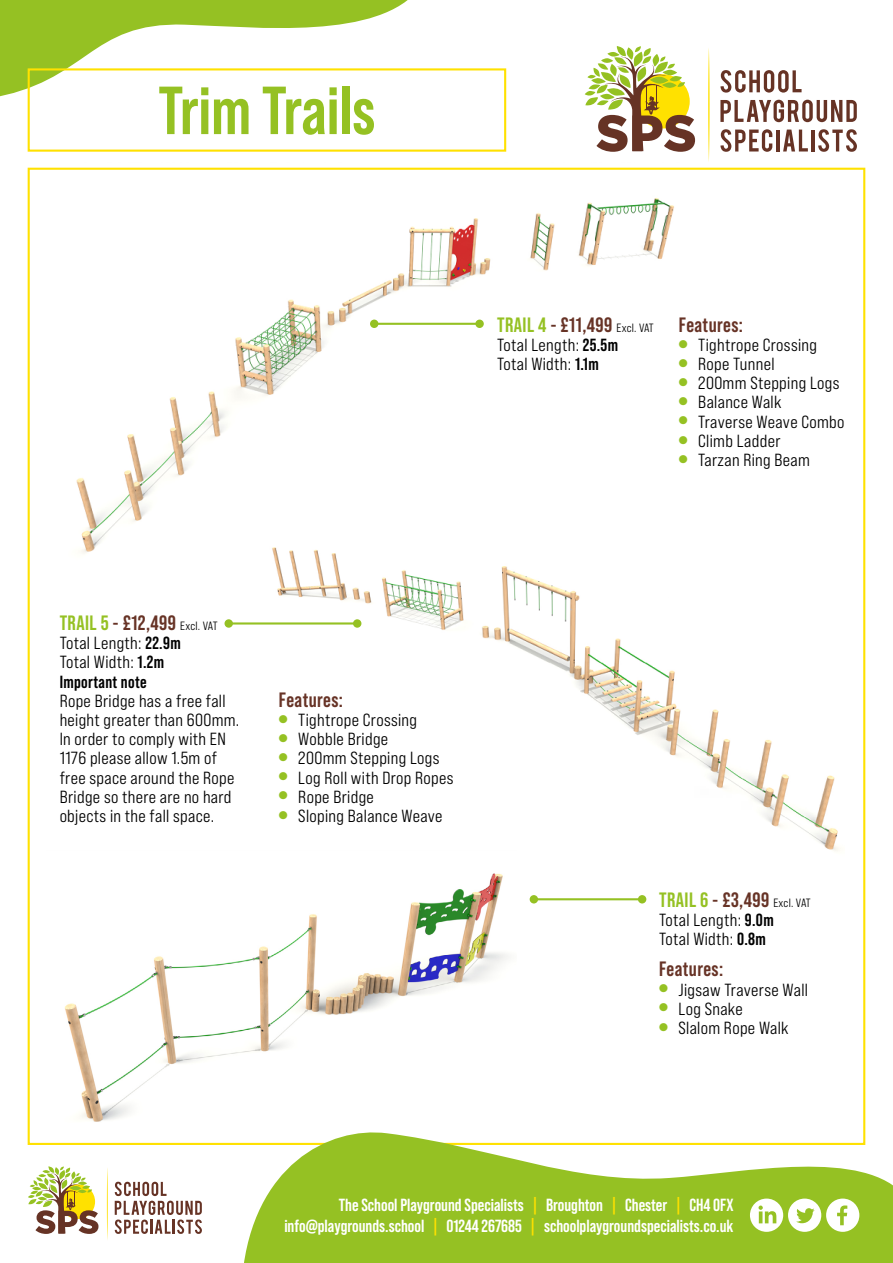
<style>
.page{position:relative;width:893px;height:1263px;background:#fff}
.page>*{position:absolute;margin:0;border:0;box-sizing:border-box;transform-origin:0 0}
.t1{font:700 67.8px "Bebas Neue Pro";color:#95c123}
.t2{font:700 20.7px "Bebas Neue Pro";letter-spacing:.02em;color:#673326}
.t3{font:17.55px/19.2px "Bebas Neue Pro Sm E Md";letter-spacing:.02em;color:#000}
.t4{font:700 17.55px/21px "Bebas Neue Pro";color:#fff;text-align:right}
.t5{font:700 17.55px "Bebas Neue Pro";letter-spacing:.02em;color:#000}
.t6{font:12px "Bebas Neue Pro Sm E Md";letter-spacing:.01em;color:#000}
.s1{color:#95c123}
.s2{font-family:"Bebas Neue Pro Sm E Md";font-weight:400;font-size:12px;color:#000}
.s3{font-family:"Bebas Neue Pro";font-weight:700}
.s4{font-family:"Bebas Neue Pro";font-weight:700;font-size:20.7px;color:#95c123}
.s5{font-family:"Bebas Neue Pro";font-weight:700;font-size:20.7px;color:#673326}
.s6{color:#ffe100}
</style>
<div class="page">
<img style="left:65px;top:895px;width:444px;height:227px">
<img style="left:267px;top:576px;width:574px;height:319px">
<img style="left:60px;top:167px;width:620px;height:409px">
<svg style="left:0;top:0;width:408px;height:99px"></svg>
<div style="left:28px;top:68px;width:478px;height:84px;border:2px solid #ffe100"></div>
<svg style="left:720px;top:70px;width:81px;height:23px"></svg>
<svg style="left:720px;top:100px;width:137px;height:22px"></svg>
<svg style="left:720px;top:129px;width:52px;height:23px"></svg>
<hr style="left:776px;top:130px;width:3px;height:21px;background:#663325">
<svg style="left:783px;top:130px;width:25px;height:21px"></svg>
<hr style="left:811px;top:130px;width:3px;height:21px;background:#663325">
<svg style="left:818px;top:129px;width:39px;height:23px"></svg>
<svg style="left:708px;top:48px;width:2px;height:114px"></svg>
<svg style="left:585px;top:46px;width:110px;height:106px"></svg>
<svg style="left:115px;top:1182px;width:87px;height:52px"></svg>
<svg style="left:107px;top:1168px;width:1px;height:72px"></svg>
<svg style="left:28px;top:1166px;width:70px;height:68px"></svg>
<hr style="left:374px;top:323px;width:106px;height:2px;background:#95c123">
<div style="left:370px;top:320px;width:8px;height:8px;background:#95c123;border-radius:50%"></div>
<div style="left:475px;top:320px;width:9px;height:8px;background:#95c123;border-radius:50%"></div>
<hr style="left:229px;top:622px;width:128px;height:2px;background:#95c123">
<div style="left:225px;top:619px;width:8px;height:9px;background:#95c123;border-radius:50%"></div>
<div style="left:353px;top:619px;width:8px;height:9px;background:#95c123;border-radius:50%"></div>
<hr style="left:534px;top:898px;width:108px;height:2px;background:#95c123">
<div style="left:530px;top:895px;width:8px;height:8px;background:#95c123;border-radius:50%"></div>
<div style="left:638px;top:895px;width:8px;height:8px;background:#95c123;border-radius:50%"></div>
<svg style="left:242px;top:1126px;width:651px;height:137px;fill:#95c123"></svg>
<svg style="left:750px;top:1198px;width:109px;height:34px"></svg>
<h1 class="t1" style="left:158px;top:72px;width:218px">Trim Trails</h1>
<p class="t2" style="left:497px;top:313px;width:158px"><span class="s1">TRAIL 4</span> - £11,499 <span class="s2">Excl. VAT</span></p>
<p class="t3" style="left:497px;top:335px;width:122px">Total Length: <span class="s3">25.5m<br></span>Total Width: <span class="s3">1.1m</span></p>
<p class="t2" style="left:679px;top:313px;width:66px">Features:</p>
<p class="t3" style="left:679px;top:335px;width:140px"><sup>●</sup> Tightrope Crossing</p>
<p class="t3" style="left:679px;top:354px;width:97px"><sup>●</sup> Rope Tunnel</p>
<p class="t3" style="left:679px;top:373px;width:162px"><sup>●</sup> 200mm Stepping Logs</p>
<p class="t3" style="left:679px;top:393px;width:104px"><sup>●</sup> Balance Walk</p>
<p class="t3" style="left:679px;top:412px;width:167px"><sup>●</sup> Traverse Weave Combo</p>
<p class="t3" style="left:679px;top:431px;width:103px"><sup>●</sup> Climb Ladder</p>
<p class="t3" style="left:679px;top:450px;width:132px"><sup>●</sup> Tarzan Ring Beam</p>
<p class="t2" style="left:60px;top:611px;width:159px"><span class="s1">TRAIL 5</span> - £12,499 <span class="s2">Excl. VAT</span></p>
<p class="t3" style="left:60px;top:633px;width:123px">Total Length: <span class="s3">22.9m<br></span>Total Width: <span class="s3">1.2m</span></p>
<p class="t5" style="left:60px;top:671px;width:89px">Important note</p>
<p class="t3" style="left:60px;top:691px;width:181px">Rope Bridge has a free fall height greater than 600mm.<br>In order to comply with EN<br>1176 please allow 1.5m of free space around the Rope<br>Bridge so there are no hard objects in the fall space.</p>
<p class="t2" style="left:279px;top:688px;width:66px">Features:</p>
<p class="t3" style="left:279px;top:710px;width:140px"><sup>●</sup> Tightrope Crossing</p>
<p class="t3" style="left:279px;top:729px;width:111px"><sup>●</sup> Wobble Bridge</p>
<p class="t3" style="left:279px;top:748px;width:162px"><sup>●</sup> 200mm Stepping Logs</p>
<p class="t3" style="left:279px;top:767px;width:176px"><sup>●</sup> Log Roll with Drop Ropes</p>
<p class="t3" style="left:279px;top:787px;width:96px"><sup>●</sup> Rope Bridge</p>
<p class="t3" style="left:279px;top:806px;width:165px"><sup>●</sup> Sloping Balance Weave</p>
<p class="t6" style="left:659px;top:896px;width:153px"><span class="s4">TRAIL 6</span> <span class="s5">- £3,499</span> Excl. VAT</p>
<p class="t3" style="left:659px;top:910px;width:116px">Total Length: <span class="s3">9.0m<br></span>Total Width: <span class="s3">0.8m</span></p>
<p class="t2" style="left:659px;top:957px;width:66px">Features:</p>
<p class="t3" style="left:659px;top:979px;width:150px"><sup>●</sup> Jigsaw Traverse Wall</p>
<p class="t3" style="left:659px;top:999px;width:85px"><sup>●</sup> Log Snake</p>
<p class="t3" style="left:659px;top:1018px;width:131px"><sup>●</sup> Slalom Rope Walk</p>
<p class="t4" style="left:284px;top:1194px;width:451px">The School Playground Specialists <span class="s6">|</span> Broughton <span class="s6">|</span> Chester <span class="s6">|</span> CH4 0FX info@playgrounds.school <span class="s6">|</span> 01244 267685 <span class="s6">|</span> schoolplaygroundspecialists.co.uk</p>
</div>
